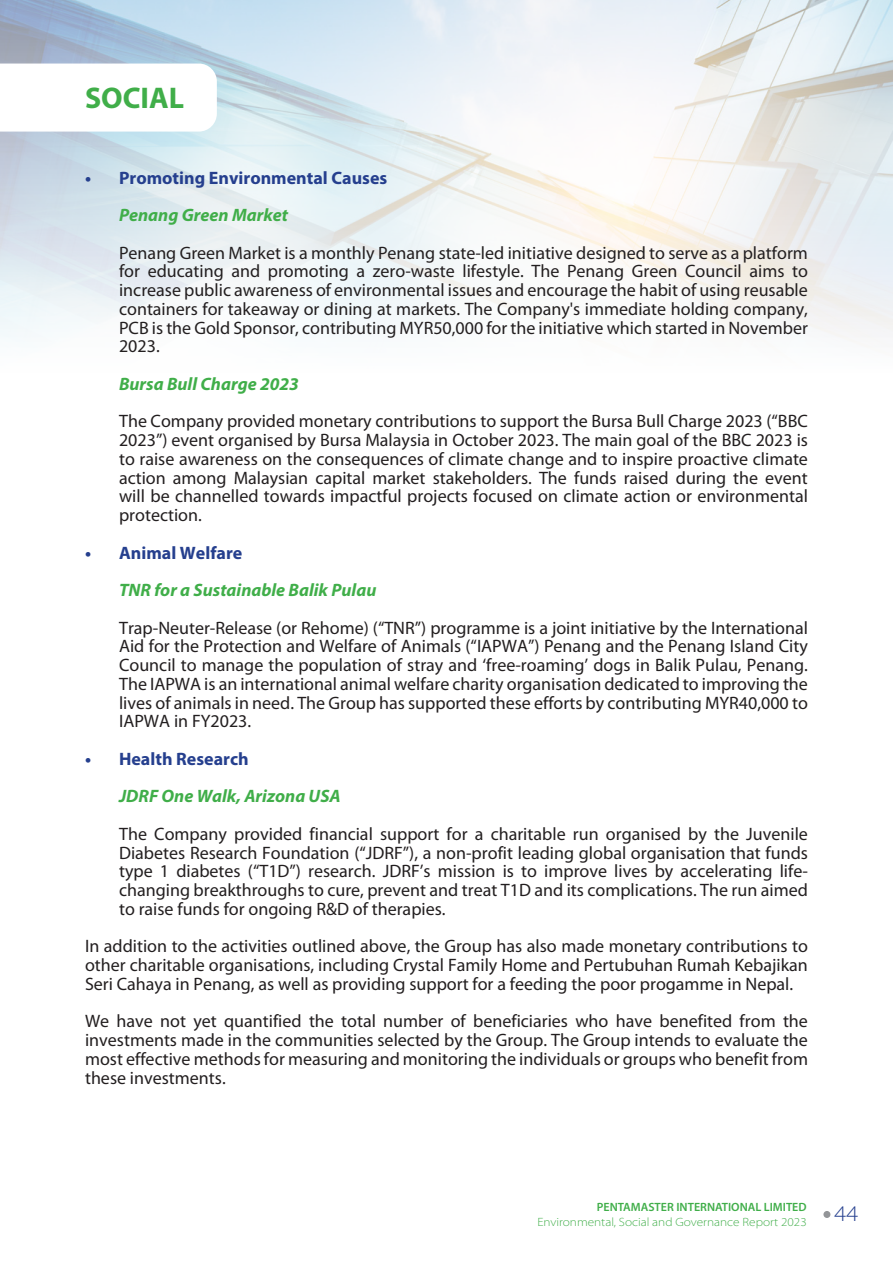
<style>
.page{position:relative;width:893px;height:1263px;background:#fff}
.page>*{position:absolute;margin:0;border:0;box-sizing:border-box;transform-origin:0 0}
.t1{font:700 30px "Myriad Pro";color:#40ae49}
.t2{font:300 semi-expanded 22.5px "Myriad Pro";color:#253f8e}
.t3{font:18px/18.8px "Myriad Pro";color:#231f20;text-align:justify}
.t4{font:italic 700 18px "Myriad Pro";color:#40ae49}
.t5{font:700 18px "Myriad Pro";color:#253f8e}
.t6{font:300 semi-expanded 12px "Myriad Pro";color:#40ae49}
.t7{font:600 12px "Myriad Pro";color:#40ae49}
</style>
<div class="page">
<img style="left:0;top:0;width:893px;height:338px">
<div style="left:823px;top:1211px;width:7px;height:7px;background:#939598;border-radius:50%"></div>
<svg style="left:0;top:64px;width:217px;height:68px"></svg>
<p class="t1" style="left:85px;top:81px;width:101px">SOCIAL</p>
<p class="t5" style="left:85px;top:167px;width:304px">• Promoting Environmental Causes</p>
<p class="t4" style="left:119px;top:205px;width:171px">Penang Green Market</p>
<p class="t3" style="left:119px;top:244px;width:690px">Penang Green Market is a monthly Penang state-led initiative designed to serve as a platform for educating and promoting a zero-waste lifestyle. The Penang Green Council aims to increase public awareness of environmental issues and encourage the habit of using reusable containers for takeaway or dining at markets. The Company's immediate holding company, PCB is the Gold Sponsor, contributing MYR50,000 for the initiative which started in November 2023.</p>
<p class="t4" style="left:119px;top:374px;width:181px">Bursa Bull Charge 2023</p>
<p class="t3" style="left:119px;top:412px;width:690px">The Company provided monetary contributions to support the Bursa Bull Charge 2023 (“BBC 2023”) event organised by Bursa Malaysia in October 2023. The main goal of the BBC 2023 is to raise awareness on the consequences of climate change and to inspire proactive climate action among Malaysian capital market stakeholders. The funds raised during the event will be channelled towards impactful projects focused on climate action or environmental protection.</p>
<p class="t5" style="left:85px;top:542px;width:159px">• Animal Welfare</p>
<p class="t4" style="left:119px;top:580px;width:259px">TNR for a Sustainable Balik Pulau</p>
<p class="t3" style="left:119px;top:619px;width:690px">Trap-Neuter-Release (or Rehome) (“TNR”) programme is a joint initiative by the International Aid for the Protection and Welfare of Animals (“IAPWA”) Penang and the Penang Island City Council to manage the population of stray and ‘free-roaming’ dogs in Balik Pulau, Penang.<br>The IAPWA is an international animal welfare charity organisation dedicated to improving the lives of animals in need. The Group has supported these efforts by contributing MYR40,000 to IAPWA in FY2023.</p>
<p class="t5" style="left:85px;top:749px;width:165px">• Health Research</p>
<p class="t4" style="left:119px;top:786px;width:223px">JDRF One Walk, Arizona USA</p>
<p class="t3" style="left:119px;top:825px;width:690px">The Company provided financial support for a charitable run organised by the Juvenile Diabetes Research Foundation (“JDRF”), a non-profit leading global organisation that funds type 1 diabetes (“T1D”) research. JDRF’s mission is to improve lives by accelerating life&shy;changing breakthroughs to cure, prevent and treat T1D and its complications. The run aimed to raise funds for ongoing R&amp;D of therapies.</p>
<p class="t3" style="left:85px;top:937px;width:724px">In addition to the activities outlined above, the Group has also made monetary contributions to other charitable organisations, including Crystal Family Home and Pertubuhan Rumah Kebajikan Seri Cahaya in Penang, as well as providing support for a feeding the poor progamme in Nepal.</p>
<p class="t3" style="left:85px;top:1012px;width:724px">We have not yet quantified the total number of beneficiaries who have benefited from the investments made in the communities selected by the Group. The Group intends to evaluate the most effective methods for measuring and monitoring the individuals or groups who benefit from these investments.</p>
<p class="t7" style="left:597px;top:1201px;width:211px">PENTAMASTER INTERNATIONAL LIMITED</p>
<p class="t6" style="left:537px;top:1215px;width:271px">Environmental, Social and Governance Report 2023</p>
<p class="t2" style="left:835px;top:1201px;width:25px">44</p>
</div>
